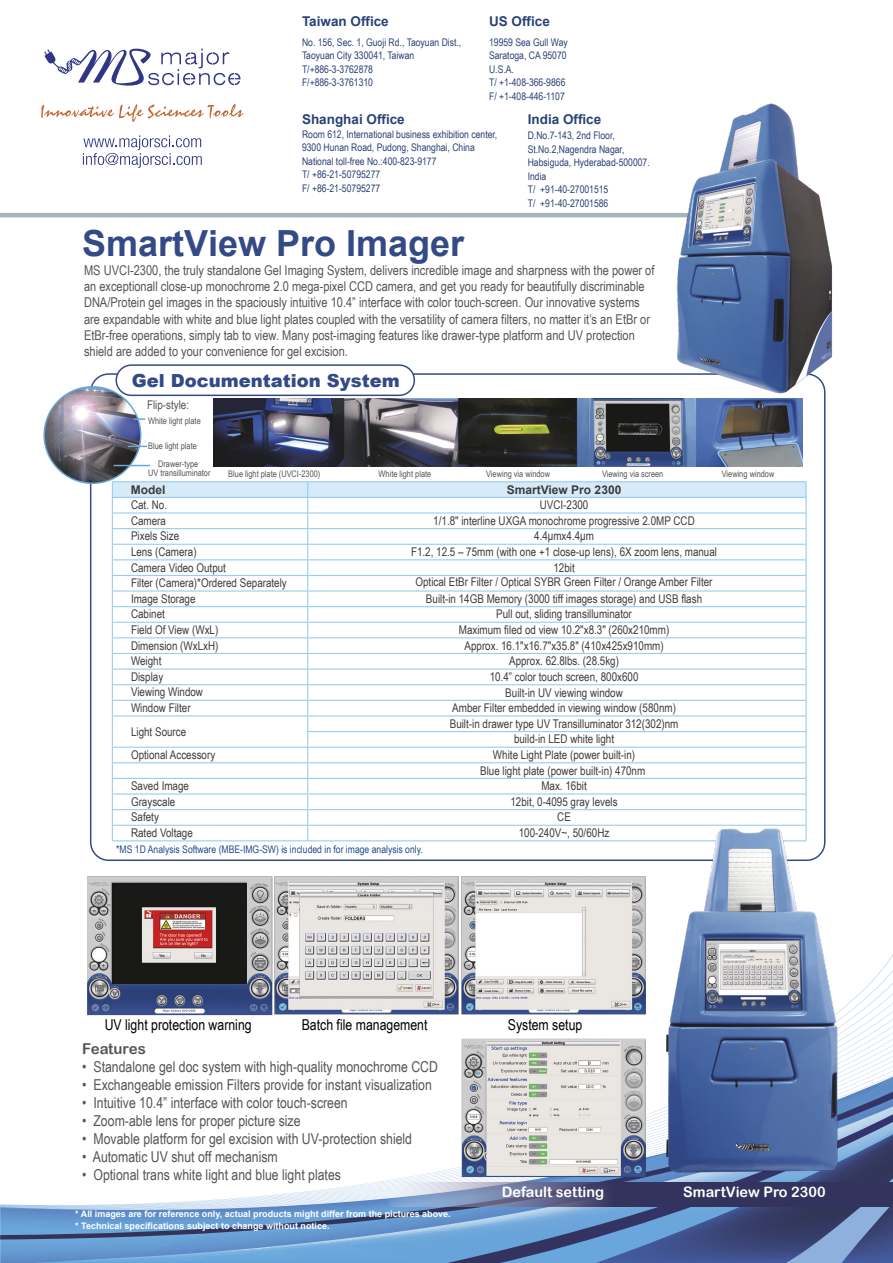
<style>
.page{position:relative;width:893px;height:1263px;background:#fff}
.page>*{position:absolute;margin:0;border:0;box-sizing:border-box;transform-origin:0 0}
.t1{font:700 36px "Arial";color:#344a86}
.t2{font:900 18px "Arial";color:#344a86}
.t3{font:15px "Arial Narrow";color:#545555}
.t4{font:15px "Arial Narrow";color:#000}
.t5{font:15px "Arial Rounded MT Bold";color:#545555}
.t6{font:14.4px "Arial Rounded MT Bold";color:#fff}
.t7{font:13.5px/16.2px "Arial Narrow";color:#545555}
.t8{font:700 13.5px "Arial";color:#2a4276}
.t9{font:12px/15.6px "Arial Narrow";color:#3c3c3c}
.t10{font:700 12px "Arial";color:#3c3c3c}
.t11{font:12px "Arial Narrow";color:#545555}
.t12{font:10.5px/13.5px "Arial Narrow";color:#2a4276}
.t13{font:10.5px "Arial Narrow";color:#204b8e}
.t14{font:9px/17.7px "Arial Narrow";color:#545555;text-align:right}
.t15{font:700 9px/12px "Arial";color:#fff}
</style>
<div class="page">
<hr style="left:0;top:213px;width:746px;height:4px;background:#a4b6b9">
<svg style="left:32px;top:1239px;width:415px;height:24px;background:#6aa1d6"></svg>
<svg style="left:447px;top:1239px;width:122px;height:24px;background:#5479ab"></svg>
<svg style="left:0;top:1210px;width:569px;height:29px;background:#6492c4"></svg>
<svg style="left:0;top:954px;width:893px;height:256px"></svg>
<svg style="left:569px;top:960px;width:324px;height:303px"></svg>
<svg style="left:386px;top:1183px;width:507px;height:23px;background:#383b65"></svg>
<img style="left:70px;top:860px;width:593px;height:343px">
<div style="left:116px;top:364px;width:299px;height:32px;border:2px solid #344a86;border-radius:15px"></div>
<img style="left:44px;top:387px;width:97px;height:96px;border-radius:48px">
<div style="left:43px;top:386px;width:98px;height:98px;border:2px solid #68a6db;border-radius:50%"></div>
<svg style="left:134px;top:418px;width:11px;height:2px"></svg>
<svg style="left:128px;top:446px;width:19px;height:1px"></svg>
<hr style="left:114px;top:465px;width:36px;height:1px;background:#68a6db">
<img style="left:213px;top:398px;width:589px;height:69px">
<hr style="left:112px;top:840px;width:196px;height:1px;background:#98ccf2">
<hr style="left:112px;top:481px;width:196px;height:1px;background:#98ccf2">
<hr style="left:308px;top:481px;width:498px;height:1px;background:#98ccf2">
<svg style="left:112px;top:482px;width:695px;height:358px"></svg>
<hr style="left:308px;top:512px;width:498px;height:2px;background:#98ccf2">
<hr style="left:308px;top:528px;width:498px;height:1px;background:#98ccf2">
<hr style="left:308px;top:544px;width:498px;height:1px;background:#98ccf2">
<hr style="left:308px;top:559px;width:498px;height:1px;background:#98ccf2">
<hr style="left:308px;top:575px;width:498px;height:1px;background:#98ccf2">
<hr style="left:308px;top:590px;width:498px;height:2px;background:#98ccf2">
<hr style="left:308px;top:606px;width:498px;height:1px;background:#98ccf2">
<hr style="left:308px;top:622px;width:498px;height:1px;background:#98ccf2">
<hr style="left:308px;top:637px;width:498px;height:1px;background:#98ccf2">
<hr style="left:308px;top:653px;width:498px;height:1px;background:#98ccf2">
<hr style="left:308px;top:668px;width:498px;height:2px;background:#98ccf2">
<hr style="left:308px;top:684px;width:498px;height:1px;background:#98ccf2">
<hr style="left:308px;top:700px;width:498px;height:1px;background:#98ccf2">
<hr style="left:308px;top:715px;width:498px;height:1px;background:#98ccf2">
<hr style="left:307px;top:731px;width:499px;height:1px;background:#98ccf2">
<hr style="left:308px;top:747px;width:498px;height:1px;background:#98ccf2">
<hr style="left:308px;top:762px;width:498px;height:1px;background:#98ccf2">
<hr style="left:308px;top:778px;width:498px;height:1px;background:#98ccf2">
<hr style="left:308px;top:793px;width:498px;height:1px;background:#98ccf2">
<hr style="left:308px;top:809px;width:498px;height:1px;background:#98ccf2">
<hr style="left:308px;top:825px;width:498px;height:1px;background:#98ccf2">
<hr style="left:308px;top:840px;width:498px;height:1px;background:#98ccf2">
<img style="left:657px;top:823px;width:189px;height:355px">
<img style="left:662px;top:103px;width:171px;height:295px">
<svg style="left:83px;top:135px;width:119px;height:33px"></svg>
<svg style="left:44px;top:48px;width:197px;height:38px"></svg>
<svg style="left:41px;top:104px;width:202px;height:18px"></svg>
<p class="t8" style="left:302px;top:12px;width:88px">Taiwan Office</p>
<p class="t12" style="left:302px;top:35px;width:161px">No. 156, Sec. 1, Guoji Rd., Taoyuan Dist.,<br>Taoyuan City 330041, Taiwan<br>T/+886-3-3762878<br>F/+886-3-3761310</p>
<p class="t8" style="left:302px;top:110px;width:104px">Shanghai Office</p>
<p class="t12" style="left:302px;top:127px;width:197px">Room 612, International business exhibition center, 9300 Hunan Road, Pudong, Shanghai, China National toll-free No.:400-823-9177<br>T/ +86-21-50795277<br>F/ +86-21-50795277</p>
<p class="t8" style="left:489px;top:12px;width:62px">US Office</p>
<p class="t12" style="left:489px;top:35px;width:80px">19959 Sea Gull Way<br>Saratoga, CA 95070<br>U.S.A.<br>T/ +1-408-366-9866<br>F/ +1-408-446-1107</p>
<p class="t8" style="left:528px;top:110px;width:75px">India Office</p>
<p class="t12" style="left:528px;top:129px;width:124px">D.No.7-143, 2nd Floor,<br>St.No.2,Nagendra Nagar,<br>Habsiguda, Hyderabad-500007.<br>India<br>T/ +91-40-27001515<br>T/ +91-40-27001586</p>
<h1 class="t1" style="left:82px;top:217px;width:384px">SmartView Pro Imager</h1>
<p class="t7" style="left:84px;top:262px;width:572px">MS UVCI-2300, the truly standalone Gel Imaging System, delivers incredible image and sharpness with the power of an exceptionall close-up monochrome 2.0 mega-pixel CCD camera, and get you ready for beautifully discriminable DNA/Protein gel images in the spaciously intuitive 10.4” interface with color touch-screen. Our innovative systems are expandable with white and blue light plates coupled with the versatility of camera filters, no matter it’s an EtBr or EtBr-free operations, simply tab to view. Many post-imaging features like drawer-type platform and UV protection shield are added to your convenience for gel excision.</p>
<h2 class="t2" style="left:132px;top:367px;width:270px">Gel Documentation System</h2>
<p class="t11" style="left:147px;top:396px;width:44px">Flip-style:</p>
<p class="t14" style="left:148px;top:437px;width:52px">Blue light plate<br>Drawer-type</p>
<p class="t14" style="left:148px;top:464px;width:64px">UV transilluminator</p>
<p class="t14" style="left:148px;top:412px;width:54px">White light plate</p>
<p class="t14" style="left:228px;top:465px;width:94px">Blue light plate (UVCI-2300)</p>
<p class="t14" style="left:379px;top:465px;width:54px">White light plate</p>
<p class="t14" style="left:486px;top:465px;width:65px">Viewing via window</p>
<p class="t14" style="left:602px;top:465px;width:63px">Viewing via screen</p>
<p class="t14" style="left:722px;top:465px;width:54px">Viewing window</p>
<p class="t10" style="left:131px;top:481px;width:36px">Model</p>
<p class="t9" style="left:131px;top:497px;width:157px">Cat. No.<br>Camera<br>Pixels Size<br>Lens (Camera)<br>Camera Video Output<br>Filter (Camera)*Ordered Separately<br>Image Storage<br>Cabinet<br>Field Of View (WxL)<br>Dimension (WxLxH)<br>Weight<br>Display<br>Viewing Window<br>Window Filter</p>
<p class="t9" style="left:131px;top:719px;width:86px;line-height:23.4px">Light Source<br>Optional Accessory</p>
<p class="t9" style="left:131px;top:778px;width:63px">Saved Image<br>Grayscale<br>Safety<br>Rated Voltage</p>
<p class="t10" style="left:507px;top:481px;width:116px">SmartView Pro 2300</p>
<p class="t9" style="left:411px;top:497px;width:308px;text-align:center">UVCI-2300<br>1/1.8" interline UXGA monochrome progressive 2.0MP CCD 4.4μmx4.4μm<br>F1.2, 12.5 – 75mm (with one +1 close-up lens), 6X zoom lens, manual 12bit<br>Optical EtBr Filter / Optical SYBR Green Filter / Orange Amber Filter</p>
<p class="t9" style="left:496px;top:606px;width:137px">Pull out, sliding transilluminator</p>
<p class="t9" style="left:426px;top:590px;width:278px">Built-in 14GB Memory (3000 tiff images storage) and USB flash</p>
<p class="t9" style="left:450px;top:621px;width:230px;text-align:center">Maximum filed od view 10.2"x8.3" (260x210mm)<br>Approx. 16.1"x16.7"x35.8" (410x425x910mm)<br>Approx. 62.8lbs. (28.5kg)<br>10.4” color touch screen, 800x600<br>Built-in UV viewing window<br>Amber Filter embedded in viewing window (580nm)<br>Built-in drawer type UV Transilluminator 312(302)nm build-in LED white light<br>White Light Plate (power built-in)<br>Blue light plate (power built-in) 470nm<br>Max. 16bit<br>12bit, 0-4095 gray levels<br>CE<br>100-240V~, 50/60Hz</p>
<p class="t13" style="left:116px;top:841px;width:308px">*MS 1D Analysis Software (MBE-IMG-SW) is included in for image analysis only.</p>
<p class="t4" style="left:105px;top:1014px;width:148px">UV light protection warning</p>
<p class="t4" style="left:302px;top:1014px;width:127px">Batch file management</p>
<p class="t4" style="left:508px;top:1014px;width:76px">System setup</p>
<p class="t5" style="left:82px;top:1040px;width:65px">Features</p>
<p class="t3" style="left:82px;top:1055px;width:357px">• Standalone gel doc system with high-quality monochrome CCD</p>
<p class="t3" style="left:82px;top:1073px;width:351px">• Exchangeable emission Filters provide for instant visualization</p>
<p class="t3" style="left:82px;top:1091px;width:267px">• Intuitive 10.4” interface with color touch-screen</p>
<p class="t3" style="left:82px;top:1109px;width:220px">• Zoom-able lens for proper picture size</p>
<p class="t3" style="left:82px;top:1127px;width:331px">• Movable platform for gel excision with UV-protection shield</p>
<p class="t3" style="left:82px;top:1145px;width:197px">• Automatic UV shut off mechanism</p>
<p class="t3" style="left:82px;top:1163px;width:260px">• Optional trans white light and blue light plates</p>
<p class="t15" style="left:75px;top:1208px;width:377px">* All images are for reference only, actual products might differ from the pictures above. * Technical specifications subject to change without notice.</p>
<p class="t6" style="left:502px;top:1183px;width:104px">Default setting</p>
<p class="t6" style="left:683px;top:1183px;width:144px">SmartView Pro 2300</p>
</div>
